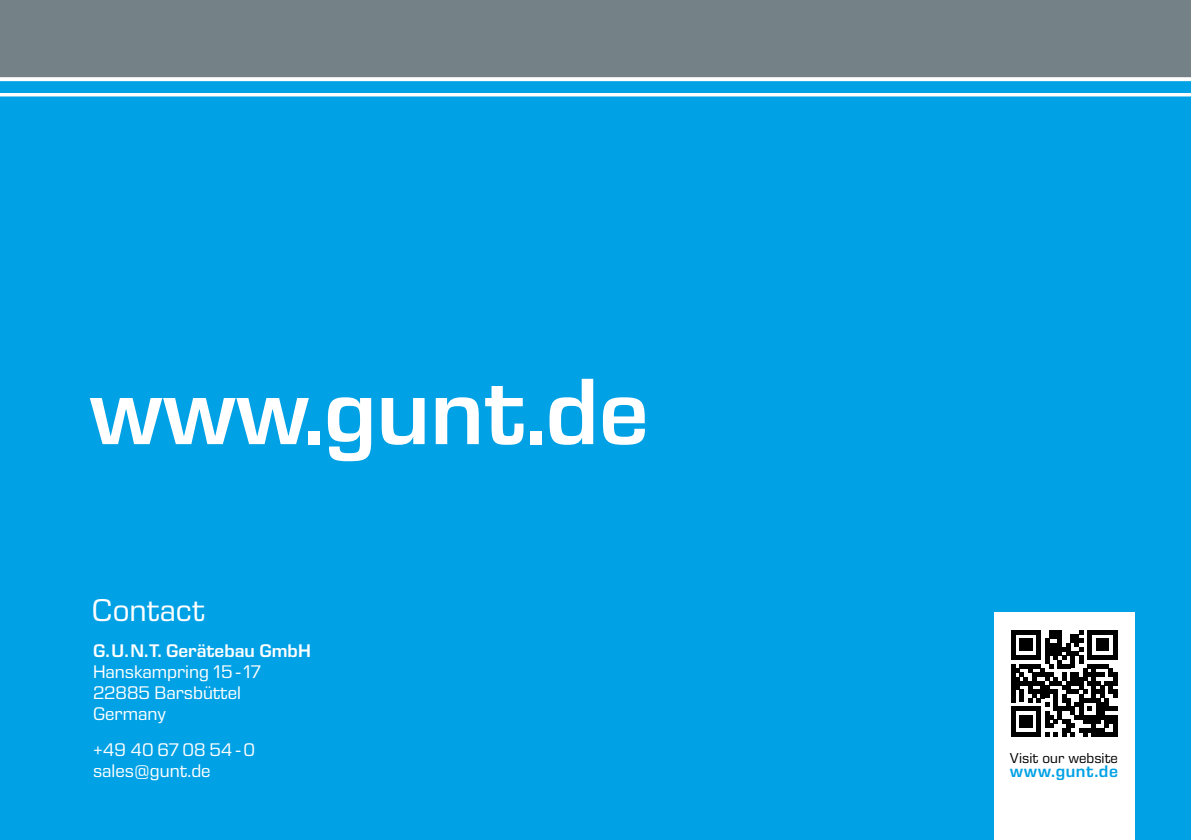
<style>
.page{position:relative;width:1191px;height:840px;background:#fff}
.page>*{position:absolute;margin:0;border:0;box-sizing:border-box;transform-origin:0 0}
.t1{font:600 96px "Eurostile Next LT Pro";color:#fff}
.t2{font:32px "Eurostile Next LT Pro";color:#fff}
.t3{font:18.6px/21px "Eurostile Next LT Pro";color:#fff}
.t4{font:600 18.6px "Eurostile Next LT Pro";color:#fff}
.t5{font:600 17.2px "Eurostile Next LT Pro";letter-spacing:.03em;color:#00a1e5}
.t6{font:14.6px "Eurostile Next LT Pro";color:#000}
</style>
<div class="page">
<div style="left:0;top:92px;width:1191px;height:747px;background:#00a1e5"></div>
<div style="left:994px;top:612px;width:140px;height:227px;background:#fff"></div>
<svg style="left:1011px;top:630px;width:106px;height:106px"></svg>
<div style="left:0;top:0;width:1191px;height:92px;background:#00a1e5"></div>
<div style="left:0;top:0;width:1191px;height:82px;background:#748186"></div>
<h1 class="t1" style="left:88px;top:358px;width:562px">www.gunt.de</h1>
<h2 class="t2" style="left:92px;top:592px;width:115px">Contact</h2>
<p class="t4" style="left:93px;top:640px;width:219px">G.U.N.T. Gerätebau GmbH</p>
<p class="t3" style="left:93px;top:661px;width:170px">Hanskampring 15-17<br>22885 Barsbüttel<br>Germany</p>
<p class="t3" style="left:93px;top:739px;width:163px">+49 40 67 08 54 - 0 sales@gunt.de</p>
<p class="t6" style="left:1009px;top:749px;width:110px">Visit our website</p>
<p class="t5" style="left:1009px;top:761px;width:110px">www.gunt.de</p>
</div>
